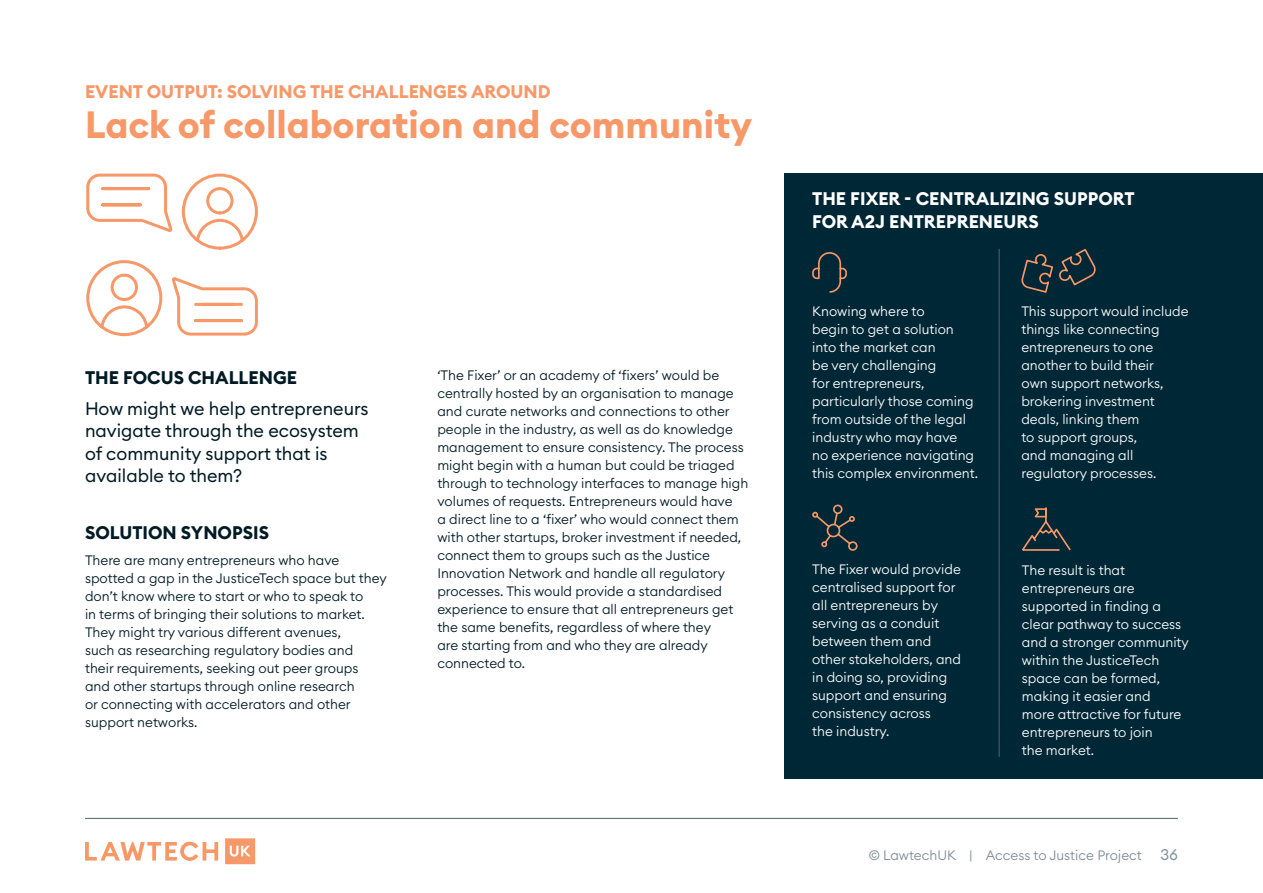
<style>
.page{position:relative;width:1263px;height:893px;background:#fff}
.page>*{position:absolute;margin:0;border:0;box-sizing:border-box;transform-origin:0 0}
.t1{font:700 37.5px "Euclid Circular B";color:#f79869}
.t2{font:18px/22.5px "Euclid Circular B";color:#001a24}
.t3{font:700 18px/22.5px "Euclid Circular B";color:#fff}
.t4{font:700 18px "Euclid Circular B";color:#f79869}
.t5{font:700 18px "Euclid Circular B";color:#001a24}
.t6{font:300 13.5px/18px "Euclid Circular B";color:#001a24}
.t7{font:300 13.5px/18px "Euclid Circular B";color:#fff}
.t8{font:300 13.5px "Euclid Circular B";color:#808d92}
.s1{font-weight:400;font-size:15.15px;color:#80939b}
</style>
<div class="page">
<hr style="left:85px;top:818px;width:1093px;height:1px;background:#4d6872">
<svg style="left:225px;top:838px;width:30px;height:26px"></svg>
<svg style="left:85px;top:842px;width:133px;height:19px"></svg>
<div style="left:784px;top:174px;width:479px;height:605px;background:#002736"></div>
<hr style="left:999px;top:249px;width:1px;height:508px;background:#4d6872">
<svg style="left:812px;top:252px;width:35px;height:41px"></svg>
<svg style="left:812px;top:504px;width:46px;height:47px"></svg>
<svg style="left:1021px;top:249px;width:75px;height:44px"></svg>
<svg style="left:1022px;top:507px;width:49px;height:44px"></svg>
<svg style="left:86px;top:173px;width:172px;height:164px"></svg>
<h2 class="t4" style="left:85px;top:80px;width:467px">EVENT OUTPUT: SOLVING THE CHALLENGES AROUND</h2>
<h1 class="t1" style="left:85px;top:101px;width:669px">Lack of collaboration and community</h1>
<h2 class="t5" style="left:85px;top:366px;width:214px">THE FOCUS CHALLENGE</h2>
<h2 class="t2" style="left:85px;top:397px;width:285px">How might we help entrepreneurs navigate through the ecosystem of community support that is available to them?</h2>
<h2 class="t5" style="left:85px;top:521px;width:186px">SOLUTION SYNOPSIS</h2>
<p class="t6" style="left:85px;top:551px;width:303px">There are many entrepreneurs who have spotted a gap in the JusticeTech space but they don’t know where to start or who to speak to<br>in terms of bringing their solutions to market.<br>They might try various different avenues,<br>such as researching regulatory bodies and<br>their requirements, seeking out peer groups and other startups through online research<br>or connecting with accelerators and other support networks.</p>
<p class="t6" style="left:437px;top:366px;width:312px">‘The Fixer’ or an academy of ‘fixers’ would be centrally hosted by an organisation to manage and curate networks and connections to other people in the industry, as well as do knowledge management to ensure consistency. The process might begin with a human but could be triaged through to technology interfaces to manage high volumes of requests. Entrepreneurs would have<br>a direct line to a ‘fixer’ who would connect them with other startups, broker investment if needed, connect them to groups such as the Justice Innovation Network and handle all regulatory processes. This would provide a standardised experience to ensure that all entrepreneurs get the same benefits, regardless of where they<br>are starting from and who they are already connected to.</p>
<h2 class="t3" style="left:812px;top:188px;width:324px">THE FIXER - CENTRALIZING SUPPORT<br>FOR A2J ENTREPRENEURS</h2>
<p class="t7" style="left:812px;top:302px;width:167px">Knowing where to<br>begin to get a solution into the market can<br>be very challenging<br>for entrepreneurs, particularly those coming from outside of the legal industry who may have<br>no experience navigating this complex environment.</p>
<p class="t7" style="left:1021px;top:301px;width:169px">This support would include things like connecting entrepreneurs to one another to build their<br>own support networks, brokering investment deals, linking them<br>to support groups,<br>and managing all regulatory processes.</p>
<p class="t7" style="left:812px;top:560px;width:150px">The Fixer would provide centralised support for all entrepreneurs by serving as a conduit between them and other stakeholders, and in doing so, providing support and ensuring consistency across<br>the industry.</p>
<p class="t7" style="left:1022px;top:561px;width:168px">The result is that entrepreneurs are supported in finding a clear pathway to success and a stronger community within the JusticeTech space can be formed, making it easier and<br>more attractive for future entrepreneurs to join<br>the market.</p>
<p class="t8" style="left:869px;top:847px;width:311px">© LawtechUK | Access to Justice Project <span class="s1">36</span></p>
</div>
